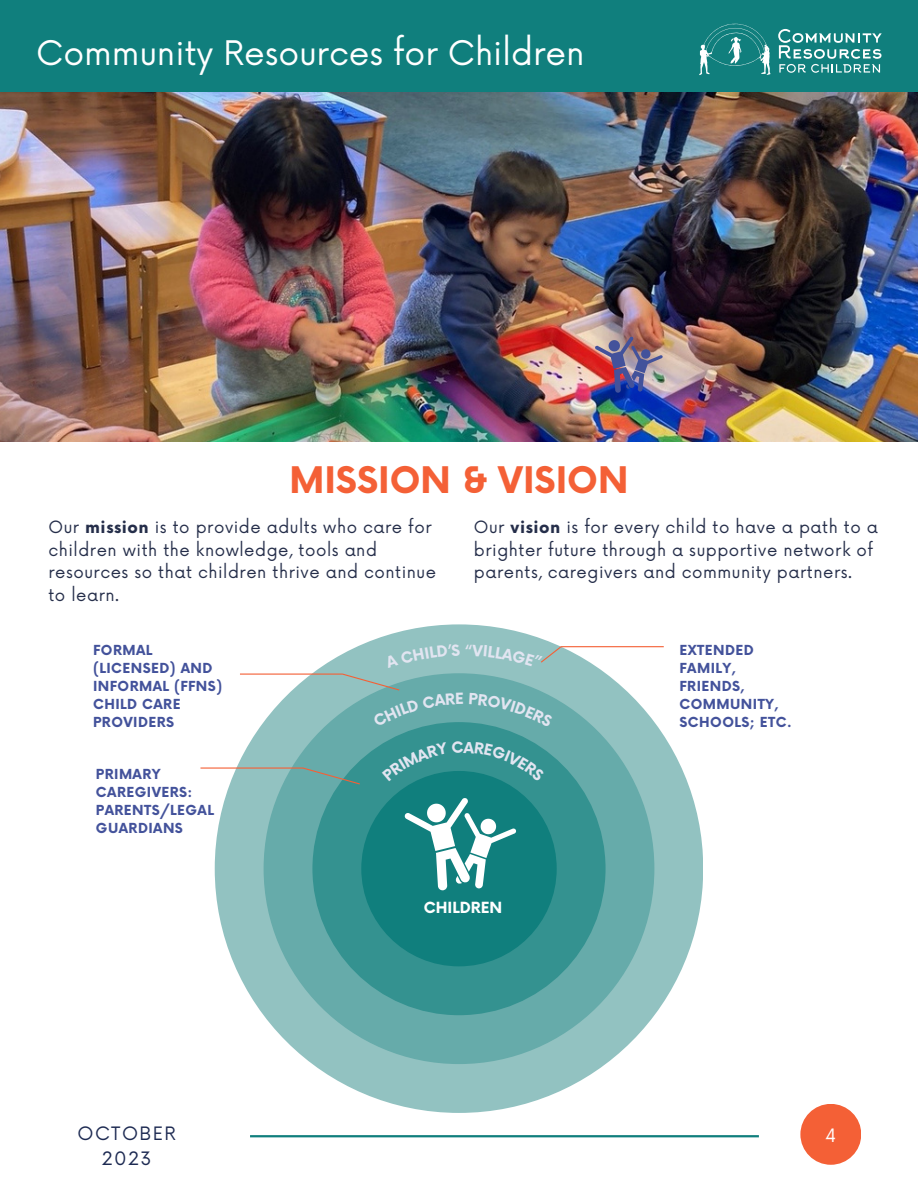
<style>
.page{position:relative;width:918px;height:1188px;background:#fff}
.page>*{position:absolute;margin:0;border:0;box-sizing:border-box;transform-origin:0 0}
.t1{font:700 35.7px "Now";color:#f46036}
.t2{font:33px "Now";color:#fff}
.t3{font:18px "Now";letter-spacing:.08em;color:#1d2a52}
.t4{font:18px "Now";color:#fff}
.t5{font:16.5px/22.5px "Now";letter-spacing:.03em;color:#252e4a}
.t6{font:700 15px "Now";color:#fff}
.t7{font:700 13.5px/18px "Now";letter-spacing:.035em;color:#43529b}
.s1{font-weight:700}
</style>
<div class="page">
<img style="left:0;top:92px;width:918px;height:350px">
<div style="left:0;top:0;width:918px;height:92px;background:#107f7d"></div>
<img style="left:577px;top:318px;width:86px;height:75px">
<div style="left:215px;top:624px;width:488px;height:489px;background:#92c2c1;border-radius:50%"></div>
<div style="left:264px;top:673px;width:390px;height:391px;background:#66abaa;border-radius:50%"></div>
<div style="left:312px;top:722px;width:294px;height:293px;background:#349290;border-radius:50%"></div>
<div style="left:361px;top:771px;width:196px;height:195px;background:#107f7d;border-radius:50%"></div>
<svg style="left:404px;top:798px;width:112px;height:92px"></svg>
<hr style="left:561px;top:646px;width:103px;height:1px;background:#f46036">
<hr style="left:200px;top:767px;width:103px;height:2px;background:#f46036">
<svg style="left:302px;top:767px;width:58px;height:18px"></svg>
<hr style="left:240px;top:674px;width:103px;height:1px;background:#f46036">
<svg style="left:778px;top:29px;width:103px;height:44px"></svg>
<svg style="left:699px;top:24px;width:71px;height:51px"></svg>
<hr style="left:250px;top:1135px;width:509px;height:2px;background:#107f7d">
<div style="left:800px;top:1104px;width:61px;height:61px;background:#f46036;border-radius:50%"></div>
<svg style="left:341px;top:644px;width:222px;height:83px"></svg>
<svg style="left:382px;top:741px;width:163px;height:41px"></svg>
<p class="t2" style="left:36px;top:35px;width:550px">Community Resources for Children</p>
<p class="t1" style="left:290px;top:461px;width:340px">MISSION &amp; VISION</p>
<p class="t5" style="left:48px;top:517px;width:389px">Our <span class="s1">mission</span> is to provide adults who care for children with the knowledge, tools and resources so that children thrive and continue to learn.</p>
<p class="t5" style="left:474px;top:517px;width:406px">Our <span class="s1">vision</span> is for every child to have a path to a brighter future through a supportive network of parents, caregivers and community partners.</p>
<p class="t7" style="left:93px;top:642px;width:131px">FORMAL (LICENSED) AND<br>INFORMAL (FFNS)<br>CHILD CARE<br>PROVIDERS</p>
<p class="t7" style="left:680px;top:642px;width:114px">EXTENDED<br>FAMILY,<br>FRIENDS,<br>COMMUNITY,<br>SCHOOLS; ETC.</p>
<p class="t7" style="left:96px;top:765px;width:120px">PRIMARY<br>CAREGIVERS:<br>PARENTS/LEGAL<br>GUARDIANS</p>
<p class="t6" style="left:424px;top:900px;width:80px">CHILDREN</p>
<p class="t3" style="left:78px;top:1123px;width:100px">OCTOBER</p>
<p class="t4" style="left:825px;top:1125px;width:13px">4</p>
<p class="t3" style="left:102px;top:1148px;width:51px">2023</p>
</div>
